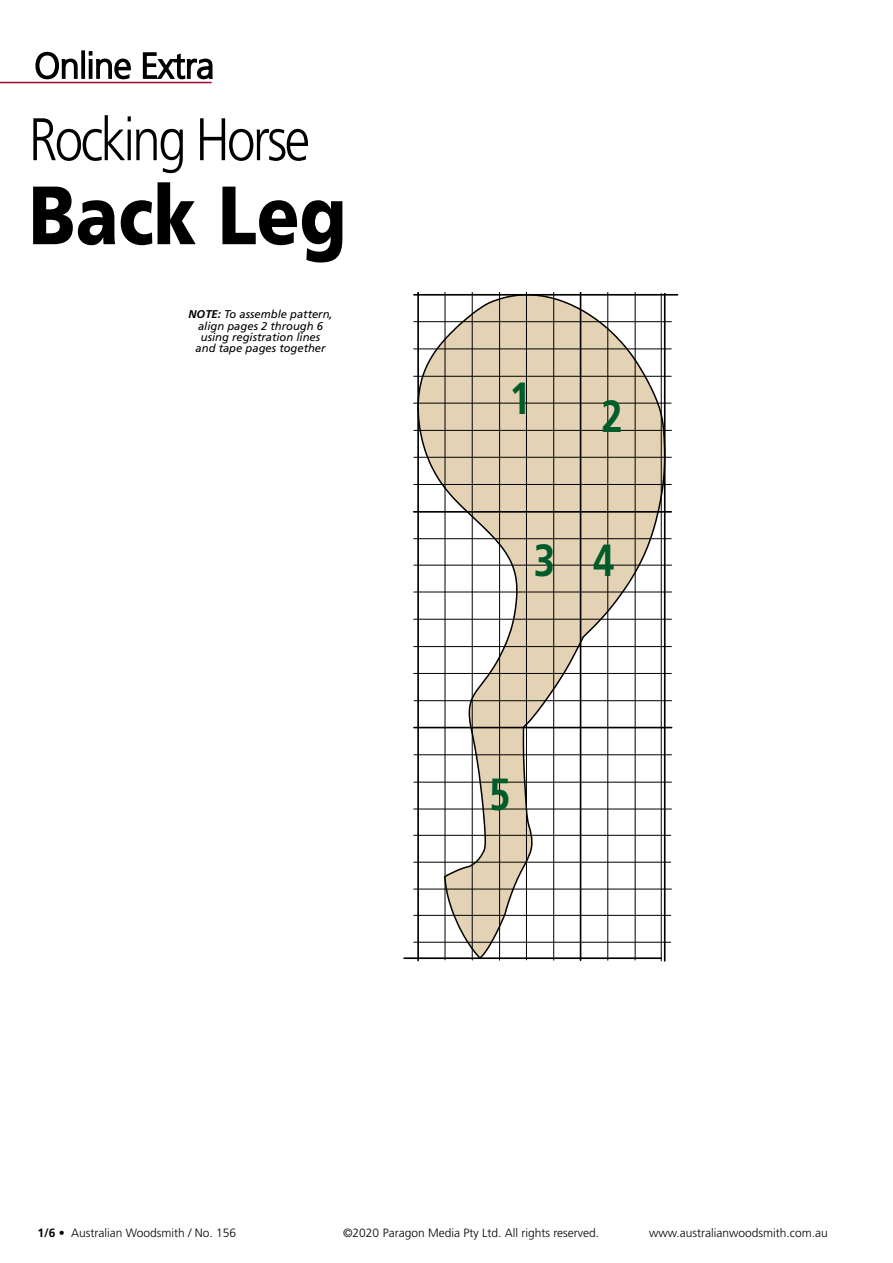
<style>
.page{position:relative;width:893px;height:1263px;background:#fff}
.page>*{position:absolute;margin:0;border:0;box-sizing:border-box;transform-origin:0 0}
.t1{font:900 82.5px "Frutiger";color:#000;scale:.85 1}
.t2{font:300 60px "Frutiger";letter-spacing:-.05em;color:#000;scale:.85 1}
.t3{font:700 45px "Frutiger";color:#005c28;scale:.85 1}
.t4{font:300 12px "Frutiger";color:#000}
.t5{font:italic 11.25px/11.2px "Frutiger";color:#000;text-align:center}
.s1{font-weight:700}
.s2{font-family:"Frutiger LT Std";font-weight:400}
</style>
<div class="page">
<hr style="left:0;top:82px;width:212px;height:1px;background:#a90533">
<svg style="left:35px;top:50px;width:178px;height:30px"></svg>
<svg style="left:419px;top:293px;width:247px;height:666px"></svg>
<hr style="left:417px;top:292px;width:2px;height:668px;background:#000">
<hr style="left:445px;top:292px;width:1px;height:668px;background:#000">
<hr style="left:499px;top:292px;width:1px;height:668px;background:#000">
<hr style="left:526px;top:292px;width:1px;height:668px;background:#000">
<hr style="left:472px;top:292px;width:1px;height:668px;background:#000">
<hr style="left:553px;top:292px;width:1px;height:668px;background:#000">
<hr style="left:580px;top:292px;width:1px;height:668px;background:#000">
<hr style="left:635px;top:292px;width:1px;height:668px;background:#000">
<hr style="left:607px;top:292px;width:1px;height:668px;background:#000">
<hr style="left:661px;top:293px;width:1px;height:668px;background:#000">
<hr style="left:664px;top:294px;width:2px;height:667px;background:#000">
<hr style="left:414px;top:294px;width:264px;height:2px;background:#000">
<hr style="left:414px;top:321px;width:257px;height:1px;background:#000">
<hr style="left:414px;top:376px;width:257px;height:1px;background:#000">
<hr style="left:414px;top:403px;width:257px;height:1px;background:#000">
<hr style="left:414px;top:349px;width:257px;height:1px;background:#000">
<hr style="left:414px;top:430px;width:257px;height:1px;background:#000">
<hr style="left:414px;top:457px;width:257px;height:1px;background:#000">
<hr style="left:414px;top:511px;width:257px;height:2px;background:#000">
<hr style="left:414px;top:538px;width:257px;height:1px;background:#000">
<hr style="left:414px;top:484px;width:257px;height:1px;background:#000">
<hr style="left:414px;top:565px;width:258px;height:1px;background:#000">
<hr style="left:414px;top:592px;width:258px;height:1px;background:#000">
<hr style="left:414px;top:646px;width:257px;height:1px;background:#000">
<hr style="left:414px;top:673px;width:257px;height:1px;background:#000">
<hr style="left:414px;top:619px;width:257px;height:1px;background:#000">
<hr style="left:414px;top:700px;width:258px;height:1px;background:#000">
<hr style="left:414px;top:727px;width:258px;height:1px;background:#000">
<hr style="left:414px;top:782px;width:257px;height:1px;background:#000">
<hr style="left:414px;top:809px;width:257px;height:1px;background:#000">
<hr style="left:414px;top:754px;width:258px;height:1px;background:#000">
<hr style="left:414px;top:835px;width:257px;height:1px;background:#000">
<hr style="left:414px;top:862px;width:257px;height:1px;background:#000">
<hr style="left:414px;top:889px;width:257px;height:1px;background:#000">
<hr style="left:414px;top:915px;width:257px;height:1px;background:#000">
<hr style="left:414px;top:942px;width:257px;height:1px;background:#000">
<hr style="left:404px;top:957px;width:257px;height:2px;background:#000">
<h2 class="t2" style="left:29px;top:106px;width:332px">Rocking Horse</h2>
<h1 class="t1" style="left:29px;top:165px;width:375px">Back Leg</h1>
<p class="t5" style="left:188px;top:309px;width:146px"><span class="s1">NOTE:</span> To assemble pattern, align pages 2 through 6 using registration lines<br>and tape pages together</p>
<h3 class="t3" style="left:510px;top:372px;width:27px">1</h3>
<h3 class="t3" style="left:601px;top:390px;width:27px">2</h3>
<h3 class="t3" style="left:534px;top:534px;width:96px">3 4</h3>
<h3 class="t3" style="left:489px;top:768px;width:27px">5</h3>
<p class="t4" style="left:38px;top:1226px;width:200px"><span class="s1">1/6</span> <span class="s2">•</span> Australian Woodsmith / No. 156</p>
<p class="t4" style="left:343px;top:1226px;width:258px">©2020 Paragon Media Pty Ltd. All rights reserved.</p>
<p class="t4" style="left:649px;top:1226px;width:180px">www.australianwoodsmith.com.au</p>
</div>
